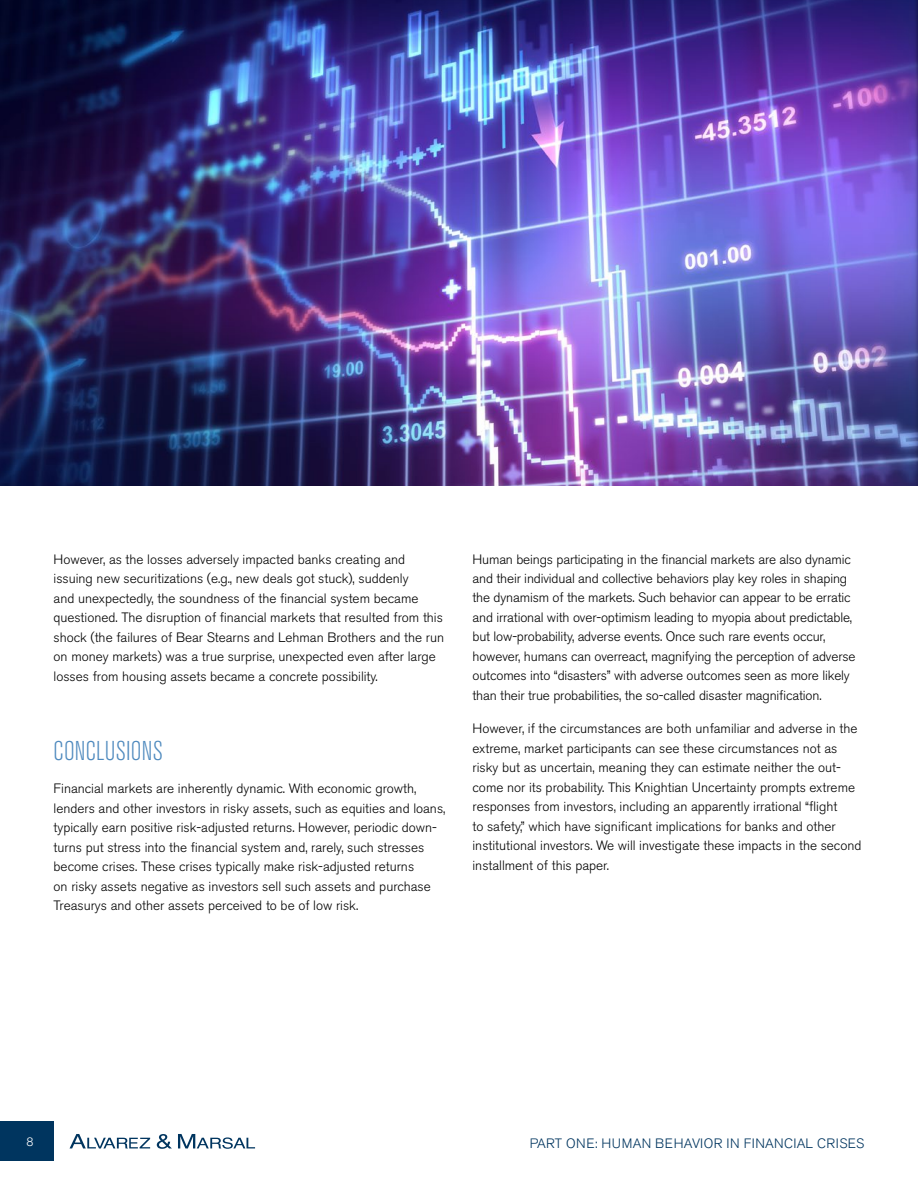
<style>
.page{position:relative;width:918px;height:1188px;background:#fff}
.page>*{position:absolute;margin:0;border:0;box-sizing:border-box;transform-origin:0 0}
.t1{font:300 condensed 27px "Akzidenz Grotesk BE";letter-spacing:.01em;color:#4f8abe}
.t2{font:300 13.5px/19.5px "Akzidenz Grotesk BE";color:#000}
.t3{font:300 13.5px "Akzidenz Grotesk BE";letter-spacing:.03em;color:#00355f}
.t4{font:300 12px "Akzidenz Grotesk BE";color:#fff}
</style>
<div class="page">
<div style="left:0;top:1122px;width:54px;height:39px;background:#00355f"></div>
<svg style="left:70px;top:1134px;width:80px;height:14px"></svg>
<svg style="left:157px;top:1134px;width:15px;height:15px"></svg>
<svg style="left:178px;top:1134px;width:77px;height:15px"></svg>
<img style="left:0;top:0;width:918px;height:486px">
<p class="t2" style="left:54px;top:549px;width:392px">However, as the losses adversely impacted banks creating and issuing new securitizations (e.g., new deals got stuck), suddenly<br>and unexpectedly, the soundness of the financial system became questioned. The disruption of financial markets that resulted from this shock (the failures of Bear Stearns and Lehman Brothers and the run on money markets) was a true surprise, unexpected even after large losses from housing assets became a concrete possibility.</p>
<h1 class="t1" style="left:54px;top:736px;width:111px">CONCLUSIONS</h1>
<p class="t2" style="left:54px;top:779px;width:393px">Financial markets are inherently dynamic. With economic growth, lenders and other investors in risky assets, such as equities and loans, typically earn positive risk-adjusted returns. However, periodic down&shy;turns put stress into the financial system and, rarely, such stresses become crises. These crises typically make risk-adjusted returns<br>on risky assets negative as investors sell such assets and purchase Treasurys and other assets perceived to be of low risk.</p>
<p class="t2" style="left:473px;top:549px;width:385px">Human beings participating in the financial markets are also dynamic and their individual and collective behaviors play key roles in shaping the dynamism of the markets. Such behavior can appear to be erratic and irrational with over-optimism leading to myopia about predictable, but low-probability, adverse events. Once such rare events occur, however, humans can overreact, magnifying the perception of adverse outcomes into “disasters” with adverse outcomes seen as more likely than their true probabilities, the so-called disaster magnification.</p>
<p class="t2" style="left:473px;top:719px;width:391px">However, if the circumstances are both unfamiliar and adverse in the extreme, market participants can see these circumstances not as risky but as uncertain, meaning they can estimate neither the out&shy;come nor its probability. This Knightian Uncertainty prompts extreme responses from investors, including an apparently irrational “flight<br>to safety,” which have significant implications for banks and other institutional investors. We will investigate these impacts in the second installment of this paper.</p>
<p class="t4" style="left:27px;top:1135px;width:8px">8</p>
<p class="t3" style="left:530px;top:1136px;width:336px">PART ONE: HUMAN BEHAVIOR IN FINANCIAL CRISES</p>
</div>
